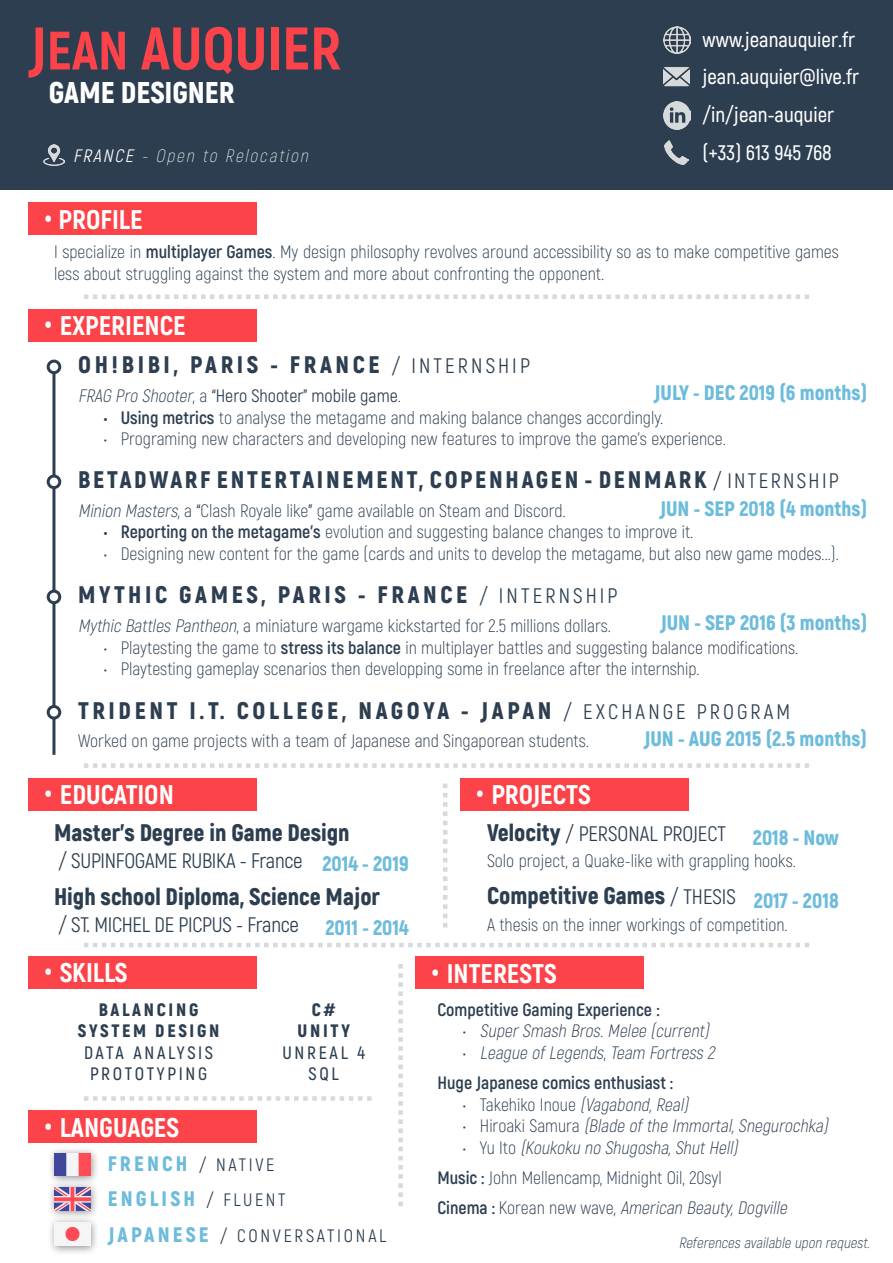
<style>
.page{position:relative;width:893px;height:1263px;background:#fff}
.page>*{position:absolute;margin:0;border:0;box-sizing:border-box;transform-origin:0 0}
.t1{font:800 60px "Akrobat";color:#fc4349}
.t2{font:900 30px "Akrobat";color:#fff}
.t3{font:800 27px "Akrobat";color:#fff}
.t4{font:900 24px "Akrobat";letter-spacing:.15em;color:#2c3e50}
.t5{font:900 24px "Akrobat";color:#2c3e50}
.t6{font:900 24px "Akrobat";letter-spacing:.115em;color:#2c3e50}
.t7{font:900 21px "Akrobat";color:#6dbcdb}
.t8{font:21px "Akrobat";letter-spacing:-.015em;color:#2c3e50}
.t9{font:600 21px "Akrobat";color:#fff}
.t10{font:900 21px "Akrobat";letter-spacing:.15em;color:#6dbcdb}
.t11{font:300 18px/21.6px "Akrobat";color:#2c3e50}
.t12{font:italic 300 18px "Akrobat";color:#2c3e50}
.t13{font:700 18px "Akrobat";color:#2c3e50}
.t14{font:18px "Akrobat";color:#2c3e50}
.t15{font:600 18px "Akrobat";letter-spacing:.15em;color:#2c3e50}
.t16{font:900 18px "Akrobat";letter-spacing:.15em;color:#2c3e50}
.t17{font:italic 200 18px "Akrobat";color:#fff}
.t18{font:18px "Akrobat";letter-spacing:.15em;color:#2c3e50}
.t19{font:18px "Akrobat";letter-spacing:.115em;color:#2c3e50}
.t20{font:italic 300 15px "Akrobat";color:#2c3e50}
.s1{font-size:54px}
.s2{font-weight:400}
.s3{font-family:"Roboto";font-weight:400}
.s4{font-weight:700}
.s5{font-weight:400;font-size:21px}
.s6{font-weight:300;font-style:italic}
.s7{font-weight:300}
.s8{font-style:italic}
.s9{font-weight:900;font-size:24px}
.s10{font-weight:900;font-size:21px;color:#6dbcdb}
.s11{font-weight:400;font-size:18px;color:#2c3e50}
.s12{font-style:normal}
.s13{font-weight:700;font-style:normal}
</style>
<div class="page">
<div style="left:0;top:0;width:893px;height:190px;background:#2c3e50"></div>
<div style="left:28px;top:202px;width:229px;height:33px;background:#fc4349"></div>
<div style="left:28px;top:309px;width:229px;height:32px;background:#fc4349"></div>
<div style="left:460px;top:778px;width:228px;height:32px;background:#fc4349"></div>
<div style="left:415px;top:956px;width:229px;height:32px;background:#fc4349"></div>
<div style="left:28px;top:778px;width:229px;height:32px;background:#fc4349"></div>
<div style="left:28px;top:1110px;width:229px;height:32px;background:#fc4349"></div>
<div style="left:28px;top:956px;width:229px;height:32px;background:#fc4349"></div>
<hr style="left:52px;top:364px;width:3px;height:391px;background:#2c3e50">
<div style="left:48px;top:591px;width:12px;height:12px;background:#fff;border-radius:50%"></div>
<div style="left:47px;top:590px;width:14px;height:14px;border:3px solid #2c3e50;border-radius:50%"></div>
<div style="left:48px;top:476px;width:12px;height:12px;background:#fff;border-radius:50%"></div>
<div style="left:47px;top:474px;width:14px;height:15px;border:3px solid #2c3e50;border-radius:50%"></div>
<div style="left:48px;top:706px;width:12px;height:12px;background:#fff;border-radius:50%"></div>
<div style="left:47px;top:705px;width:14px;height:14px;border:3px solid #2c3e50;border-radius:50%"></div>
<svg style="left:84px;top:294px;width:725px;height:5px"></svg>
<svg style="left:84px;top:763px;width:725px;height:5px"></svg>
<svg style="left:84px;top:943px;width:725px;height:4px"></svg>
<svg style="left:84px;top:1096px;width:288px;height:5px"></svg>
<div style="left:47px;top:1180px;width:53px;height:40px;background:#231f20;opacity:.5"></div>
<img style="left:54px;top:1187px;width:36px;height:24px">
<div style="left:47px;top:1215px;width:53px;height:40px;background:#231f20;opacity:.5"></div>
<img style="left:54px;top:1222px;width:36px;height:24px">
<svg style="left:398px;top:964px;width:5px;height:242px"></svg>
<svg style="left:443px;top:783px;width:4px;height:144px"></svg>
<img style="left:663px;top:102px;width:28px;height:27px">
<img style="left:665px;top:141px;width:24px;height:23px">
<img style="left:663px;top:67px;width:26px;height:20px">
<img style="left:664px;top:27px;width:26px;height:26px">
<img style="left:43px;top:144px;width:22px;height:22px">
<div style="left:48px;top:1146px;width:51px;height:39px;background:#231f20;opacity:.5"></div>
<img style="left:54px;top:1153px;width:36px;height:23px">
<div style="left:48px;top:361px;width:12px;height:12px;background:#fff;border-radius:50%"></div>
<div style="left:47px;top:360px;width:14px;height:14px;border:3px solid #2c3e50;border-radius:50%"></div>
<p class="t1" style="left:28px;top:10px;width:314px">J<span class="s1">EAN</span> AUQUIER</p>
<p class="t2" style="left:49px;top:73px;width:188px">GAME DESIGNER</p>
<p class="t17" style="left:73px;top:145px;width:241px"><span class="s2">FRANCE</span> - Open to Relocation</p>
<p class="t3" style="left:44px;top:202px;width:100px"><span class="s3">•</span> PROFILE</p>
<p class="t9" style="left:702px;top:27px;width:154px">www.jeanauquier.fr</p>
<p class="t9" style="left:702px;top:64px;width:158px">jean.auquier@live.fr</p>
<p class="t9" style="left:702px;top:102px;width:133px">/in/jean-auquier</p>
<p class="t9" style="left:702px;top:140px;width:131px">(+33) 613 945 768</p>
<p class="t11" style="left:54px;top:241px;width:786px">I specialize in <span class="s4">multiplayer Games</span>. My design philosophy revolves around accessibility so as to make competitive games less about struggling against the system and more about confronting the opponent.</p>
<p class="t3" style="left:44px;top:309px;width:143px"><span class="s3">•</span> EXPERIENCE</p>
<p class="t4" style="left:78px;top:349px;width:453px">OH!BIBI, PARIS - FRANCE <span class="s5">/ INTERNSHIP</span></p>
<p class="t7" style="left:654px;top:379px;width:215px">JULY - DEC 2019 (6 months)</p>
<p class="t14" style="left:78px;top:385px;width:324px"><span class="s6">FRAG Pro Shooter</span><span class="s7">, a</span> “Hero Shooter” mobile game<span class="s7">.</span></p>
<p class="t11" style="left:104px;top:406px;width:561px"><span class="s4">• Using metrics</span> to analyse the metagame and making balance changes accordingly.</p>
<p class="t11" style="left:104px;top:428px;width:624px">• Programing new characters and developing new features to improve the game’s experience.</p>
<p class="t6" style="left:78px;top:464px;width:762px">BETADWARF ENTERTAINEMENT, COPENHAGEN - DENMARK <span class="s5">/ INTERNSHIP</span></p>
<p class="t7" style="left:659px;top:495px;width:209px">JUN - SEP 2018 (4 months)</p>
<p class="t11" style="left:78px;top:500px;width:489px"><span class="s8">Minion Masters</span>, a <span class="s2">“</span>Clash Royale like<span class="s2">”</span> game available on Steam and Discord.</p>
<p class="t11" style="left:104px;top:521px;width:591px"><span class="s4">• Reporting on the metagame’s</span> evolution and suggesting balance changes to improve it.</p>
<p class="t11" style="left:104px;top:543px;width:737px">• Designing new content for the game (cards and units to develop the metagame, but also new game modes...).</p>
<p class="t4" style="left:78px;top:579px;width:541px">MYTHIC GAMES, PARIS - FRANCE <span class="s5">/ INTERNSHIP</span></p>
<p class="t7" style="left:660px;top:609px;width:209px">JUN - SEP 2016 (3 months)</p>
<p class="t11" style="left:78px;top:615px;width:534px"><span class="s8">Mythic Battles Pantheon</span>, a miniature wargame kickstarted for 2.5 millions dollars.</p>
<p class="t11" style="left:104px;top:636px;width:696px">• Playtesting the game to <span class="s4">stress its balance</span> in multiplayer battles and suggesting balance modifications.</p>
<p class="t11" style="left:104px;top:658px;width:597px">• Playtesting gameplay scenarios then developping some in freelance after the internship.</p>
<p class="t4" style="left:78px;top:694px;width:713px">TRIDENT I.T. COLLEGE, NAGOYA - JAPAN <span class="s5">/ EXCHANGE PROGRAM</span></p>
<p class="t11" style="left:78px;top:729px;width:512px">Worked on game projects with a team of Japanese and Singaporean students.</p>
<p class="t3" style="left:44px;top:778px;width:131px"><span class="s3">•</span> EDUCATION</p>
<p class="t3" style="left:475px;top:777px;width:117px"><span class="s3">•</span> PROJECTS</p>
<p class="t7" style="left:644px;top:725px;width:225px">JUN - AUG 2015 (2.5 months)</p>
<p class="t5" style="left:54px;top:817px;width:297px">Master’s Degree in Game Design</p>
<p class="t8" style="left:59px;top:848px;width:246px">/ SUPINFOGAME RUBIKA - France</p>
<p class="t5" style="left:54px;top:880px;width:327px">High school Diploma, Science Major</p>
<p class="t8" style="left:59px;top:912px;width:242px">/ ST. MICHEL DE PICPUS - France</p>
<p class="t7" style="left:322px;top:850px;width:88px">2014 - 2019</p>
<p class="t7" style="left:325px;top:914px;width:85px">2011 - 2014</p>
<p class="t8" style="left:487px;top:821px;width:241px"><span class="s9">Velocity</span> / PERSONAL PROJECT</p>
<p class="t11" style="left:487px;top:850px;width:310px">Solo project, a Quake-like with grappling hooks.</p>
<p class="t5" style="left:487px;top:880px;width:250px">Competitive Games <span class="s5">/ THESIS</span></p>
<p class="t7" style="left:753px;top:824px;width:88px">2018 - Now</p>
<p class="t7" style="left:754px;top:887px;width:87px">2017 - 2018</p>
<p class="t11" style="left:487px;top:914px;width:302px">A thesis on the inner workings of competition.</p>
<p class="t3" style="left:44px;top:956px;width:85px"><span class="s3">•</span> SKILLS</p>
<p class="t3" style="left:431px;top:956px;width:128px"><span class="s3">•</span> INTERESTS</p>
<p class="t16" style="left:99px;top:998px;width:101px">BALANCING</p>
<p class="t16" style="left:78px;top:1019px;width:143px">SYSTEM DESIGN</p>
<p class="t15" style="left:84px;top:1041px;width:131px">DATA ANALYSIS</p>
<p class="t15" style="left:90px;top:1063px;width:119px">PROTOTYPING</p>
<p class="t16" style="left:312px;top:998px;width:25px">C#</p>
<p class="t16" style="left:298px;top:1019px;width:54px">UNITY</p>
<p class="t15" style="left:282px;top:1041px;width:84px">UNREAL 4</p>
<p class="t15" style="left:308px;top:1063px;width:32px">SQL</p>
<p class="t3" style="left:44px;top:1110px;width:137px"><span class="s3">•</span> LANGUAGES</p>
<p class="t19" style="left:108px;top:1154px;width:168px"><span class="s10">FRENCH</span> / NATIVE</p>
<p class="t10" style="left:108px;top:1185px;width:179px">ENGLISH <span class="s11">/ FLUENT</span></p>
<p class="t18" style="left:108px;top:1224px;width:280px"><span class="s10">JAPANESE</span> / CONVERSATIONAL</p>
<p class="t13" style="left:437px;top:998px;width:224px">Competitive Gaming Experience :</p>
<p class="t12" style="left:463px;top:1020px;width:251px"><span class="s12">•</span> SuperSmash Bros.Melee (current)</p>
<p class="t12" style="left:463px;top:1042px;width:257px"><span class="s12">•</span> League ofLegends<span class="s12">,</span> Team Fortress 2</p>
<p class="t13" style="left:437px;top:1071px;width:237px">Huge Japanese comics enthusiast :</p>
<p class="t12" style="left:463px;top:1094px;width:231px"><span class="s12">• Ta ke h i ko I n o u e</span> (Vagabond,Real)</p>
<p class="t12" style="left:463px;top:1115px;width:370px"><span class="s12">• H i r o a k i S a m u ra</span> (Blade ofthe Immortal,Snegurochka)</p>
<p class="t12" style="left:463px;top:1137px;width:280px"><span class="s12">• Yu I t o</span> (Koukoku no Shugosha,ShutHell)</p>
<p class="t11" style="left:437px;top:1167px;width:286px"><span class="s4">Music :</span> John Mellencamp, Midnight Oil, 20syl</p>
<p class="t12" style="left:437px;top:1197px;width:355px"><span class="s13">C i n e m a :</span> <span class="s12">Ko r e a n n ew wa v e ,</span> American Beauty,Dogville</p>
<p class="t20" style="left:679px;top:1233px;width:196px">References available upon request.</p>
</div>
